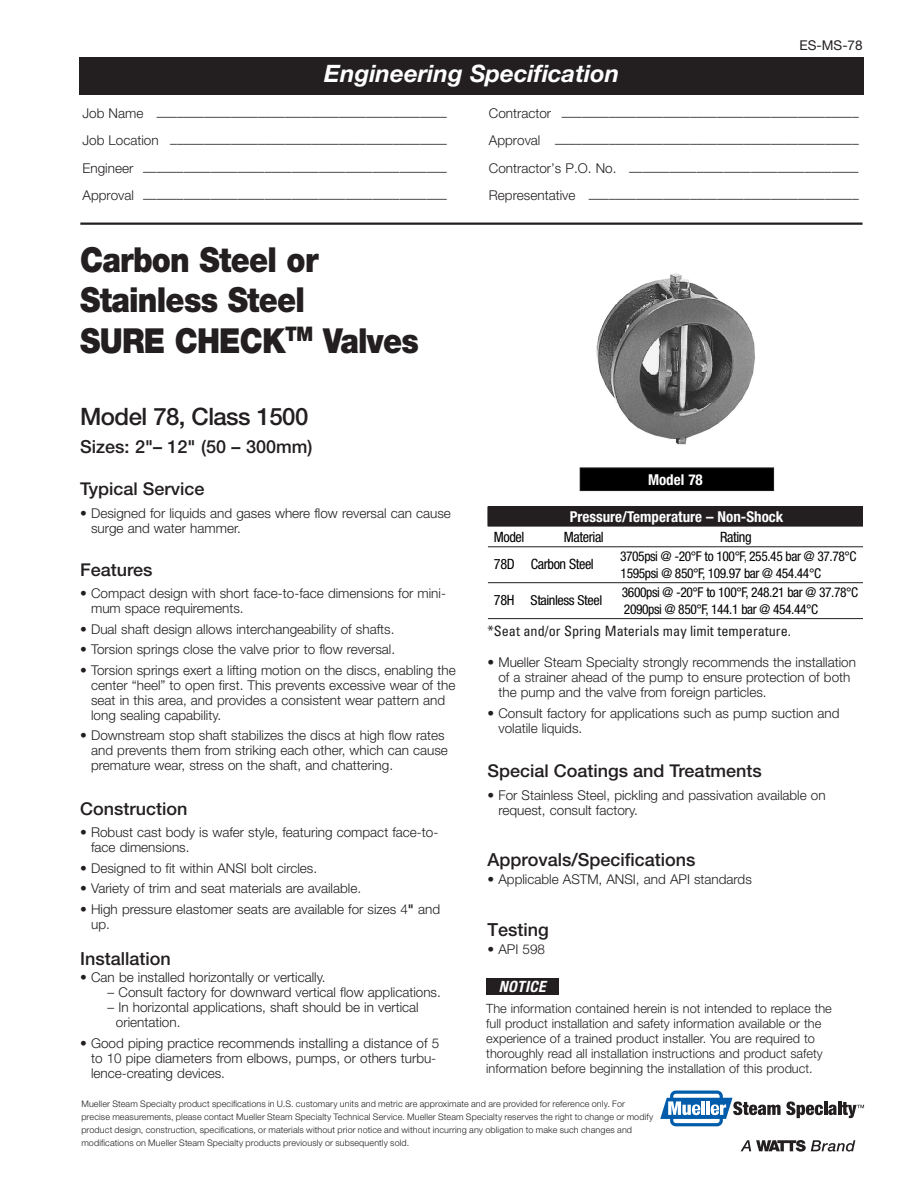
<style>
.page{position:relative;width:918px;height:1188px;background:#fff}
.page>*{position:absolute;margin:0;border:0;box-sizing:border-box;transform-origin:0 0}
._2_Head{font:900 34.5px/40.5px "Helvetica Neue LT Std";letter-spacing:-.025em;color:#231f20;scale:.88 1}
.Black_Box_Text{font:italic 700 24px "Helvetica Neue LT Std";color:#fff}
._2_Head-2{font:500 24px "Helvetica Neue LT Std";letter-spacing:-.025em;color:#231f20}
.Head_2{font:500 18px "Helvetica Neue LT Std";color:#231f20}
._2_Head-3{font:500 18px "Helvetica Neue LT Std";color:#231f20}
.Body{font:500 17.7px "Helvetica Neue LT Std";color:#231f20}
.body{font:italic 700 condensed 15.6px "Helvetica Neue LT Std";letter-spacing:.025em;color:#fff}
.Table_Head_1{font:700 condensed 15px "Helvetica Neue LT Std";color:#fff}
.wk_pressure_body{font:condensed 14.25px "Univers LT Std";color:#231f20}
.Rev_Table_subhead{font:condensed 14.25px "Helvetica Neue LT Std";letter-spacing:-.03em;color:#000}
.Rev_Table_body{font:condensed 14.25px "Helvetica Neue LT Std";letter-spacing:-.03em;color:#000}
.Rev_Table_body-2{font:condensed 13.65px "Helvetica Neue LT Std";letter-spacing:-.03em;color:#000;scale:1.04 1}
.body-2{font:300 13.5px/15px "Helvetica Neue LT Std";color:#231f20}
.Rev_Table_body-3{font:condensed 13.5px/17.1px "Helvetica Neue LT Std";letter-spacing:-.03em;color:#000}
.t1{font:13.5px "Helvetica Neue LT Std";color:#231f20}
.Notice_body{font:300 12.75px/15px "Helvetica Neue LT Std";color:#231f20}
.Body-2{font:300 9px/13.2px "Helvetica Neue LT Std";letter-spacing:.015em;color:#231f20}
.s1{font-weight:500}
.s2{font-family:"Univers LT Std";font-weight:700;color:#fff}
.s3{font-size:14.25px}
</style>
<div class="page">
<div style="left:80px;top:57px;width:784px;height:38px;background:#231f20"></div>
<div style="left:670px;top:1091px;width:53px;height:35px;border:3px solid #015dab;border-radius:4px"></div>
<svg style="left:660px;top:1098px;width:204px;height:21px"></svg>
<svg style="left:741px;top:1140px;width:114px;height:12px"></svg>
<div style="left:580px;top:468px;width:194px;height:23px;background:#000"></div>
<div style="left:580px;top:468px;width:194px;height:23px;border:1px solid #231f20"></div>
<hr style="left:80px;top:223px;width:783px;height:2px;background:#231f20">
<div style="left:486px;top:978px;width:72px;height:17px;background:#231f20"></div>
<img style="left:596px;top:273px;width:159px;height:172px">
<div style="left:488px;top:507px;width:377px;height:19px;background:#231f20"></div>
<hr style="left:488px;top:546px;width:378px;height:1px;background:#231f20">
<hr style="left:488px;top:582px;width:378px;height:1px;background:#231f20">
<hr style="left:488px;top:618px;width:378px;height:1px;background:#231f20">
<hr style="left:488px;top:506px;width:378px;height:1px;background:#231f20">
<hr style="left:488px;top:526px;width:378px;height:1px;background:#231f20">
<div style="left:863px;top:504px;width:8px;height:123px;background:#fff"></div>
<p class="Black_Box_Text" style="left:324px;top:59px;width:297px">Engineering Specification</p>
<p class="t1" style="left:800px;top:37px;width:65px">ES-MS-78</p>
<p class="body-2" style="left:82px;top:109px;width:366px">Job Name –––––––––––––––––––––––––––––––––––––––––––</p>
<p class="body-2" style="left:489px;top:109px;width:371px">Contractor ––––––––––––––––––––––––––––––––––––––––––––</p>
<p class="body-2" style="left:82px;top:136px;width:366px">Job Location –––––––––––––––––––––––––––––––––––––––––</p>
<p class="body-2" style="left:489px;top:136px;width:371px">Approval –––––––––––––––––––––––––––––––––––––––––––––</p>
<p class="body-2" style="left:82px;top:163px;width:366px">Engineer –––––––––––––––––––––––––––––––––––––––––––––</p>
<p class="body-2" style="left:489px;top:163px;width:371px">Contractor’s P.O. No. ––––––––––––––––––––––––––––––––––</p>
<p class="body-2" style="left:82px;top:190px;width:366px">Approval –––––––––––––––––––––––––––––––––––––––––––––</p>
<p class="body-2" style="left:489px;top:190px;width:371px">Representative ––––––––––––––––––––––––––––––––––––––––</p>
<p class="_2_Head" style="left:80px;top:239px;width:386px">Carbon Steel or<br>Stainless Steel<br>SURE CHECK<sup>TM</sup> Valves</p>
<p class="_2_Head-2" style="left:80px;top:402px;width:230px">Model 78, Class 1500</p>
<p class="_2_Head-3" style="left:80px;top:436px;width:234px">Sizes: 2"– 12" (50 – 300mm)</p>
<p class="Body" style="left:80px;top:479px;width:126px">Typical Service</p>
<p class="body-2" style="left:91px;top:505px;width:361px;text-indent:-11px">• Designed for liquids and gases where flow reversal can cause surge and water hammer.</p>
<p class="Body" style="left:80px;top:559px;width:74px">Features</p>
<p class="body-2" style="left:91px;top:586px;width:356px;text-indent:-11px">• Compact design with short face-to-face dimensions for mini&shy;mum space requirements.</p>
<p class="body-2" style="left:80px;top:621px;width:316px">• Dual shaft design allows interchangeability of shafts.</p>
<p class="body-2" style="left:80px;top:642px;width:316px">• Torsion springs close the valve prior to flow reversal.</p>
<p class="body-2" style="left:91px;top:662px;width:366px;text-indent:-11px">• Torsion springs exert a lifting motion on the discs, enabling the center “heel” to open first. This prevents excessive wear of the seat in this area, and provides a consistent wear pattern and long sealing capability.</p>
<p class="body-2" style="left:91px;top:728px;width:358px;text-indent:-11px">• Downstream stop shaft stabilizes the discs at high flow rates and prevents them from striking each other, which can cause premature wear, stress on the shaft, and chattering.</p>
<p class="Body" style="left:80px;top:798px;width:109px">Construction</p>
<p class="body-2" style="left:91px;top:824px;width:349px;text-indent:-11px">• Robust cast body is wafer style, featuring compact face-to&shy;face dimensions.</p>
<p class="body-2" style="left:80px;top:860px;width:238px">• Designed to fit within ANSI bolt circles.</p>
<p class="body-2" style="left:80px;top:881px;width:282px">• Variety of trim and seat materials are available.</p>
<p class="body-2" style="left:91px;top:901px;width:350px;text-indent:-11px">• High pressure elastomer seats are available for sizes 4<span class="s1">"</span> and up.</p>
<p class="Head_2" style="left:80px;top:948px;width:92px">Installation</p>
<p class="body-2" style="left:80px;top:970px;width:247px">• Can be installed horizontally or vertically.</p>
<p class="body-2" style="left:108px;top:985px;width:335px">– Consult factory for downward vertical flow applications.</p>
<p class="body-2" style="left:116px;top:1000px;width:304px;text-indent:-8px">– In horizontal applications, shaft should be in vertical orientation.</p>
<p class="body-2" style="left:91px;top:1035px;width:350px;text-indent:-11px">• Good piping practice recommends installing a distance of 5 to 10 pipe diameters from elbows, pumps, or others turbu&shy;lence-creating devices.</p>
<p class="Table_Head_1" style="left:648px;top:470px;width:56px">Model 78</p>
<p class="Table_Head_1" style="left:570px;top:507px;width:215px">Pressure/Temperature – Non-Shock</p>
<p class="Rev_Table_subhead" style="left:494px;top:528px;width:32px">Model</p>
<p class="Rev_Table_subhead" style="left:564px;top:528px;width:41px">Material</p>
<p class="Rev_Table_subhead" style="left:720px;top:528px;width:37px">Rating<span class="s2">-</span></p>
<p class="Rev_Table_body" style="left:494px;top:555px;width:101px">78D Carbon Steel</p>
<p class="Rev_Table_body-3" style="left:620px;top:548px;width:238px">3705psi @ -20°F to 100°F, 255.45 bar @ 37.78°C<br>1595psi @ 850°F, 109.97 bar @ 454.44°C</p>
<p class="Rev_Table_body-2" style="left:494px;top:592px;width:106px"><span class="s3">78H</span> Stainless Steel</p>
<p class="Rev_Table_body-3" style="left:622px;top:584px;width:238px">3600psi @ -20°F to 100°F, 248.21 bar @ 37.78°C<br>2090psi @ 850°F, 144.1 bar @ 454.44°C</p>
<p class="wk_pressure_body" style="left:488px;top:622px;width:305px">*Seat and/or Spring Materials may limit temperature.</p>
<p class="body-2" style="left:498px;top:655px;width:359px;text-indent:-11px">• Mueller Steam Specialty strongly recommends the installation of a strainer ahead of the pump to ensure protection of both the pump and the valve from foreign particles.</p>
<p class="body-2" style="left:498px;top:705px;width:343px;text-indent:-11px">• Consult factory for applications such as pump suction and volatile liquids.</p>
<p class="Body" style="left:488px;top:761px;width:276px">Special Coatings and Treatments</p>
<p class="body-2" style="left:498px;top:787px;width:329px;text-indent:-11px">• For Stainless Steel, pickling and passivation available on request, consult factory.</p>
<p class="Head_2" style="left:488px;top:849px;width:210px">Approvals/Specifications</p>
<p class="body-2" style="left:488px;top:871px;width:266px">• Applicable ASTM, ANSI, and API standards</p>
<p class="Head_2" style="left:488px;top:919px;width:63px">Testing</p>
<p class="body-2" style="left:488px;top:941px;width:59px">• API 598</p>
<p class="body" style="left:499px;top:977px;width:48px">NOTICE</p>
<p class="Notice_body" style="left:486px;top:1001px;width:347px">The information contained herein is not intended to replace the full product installation and safety information available or the experience of a trained product installer. You are required to thoroughly read all installation instructions and product safety information before beginning the installation of this product.</p>
<p class="Body-2" style="left:81px;top:1097px;width:574px">Mueller Steam Specialty product specifications in U.S. customary units and metric are approximate and are provided for reference only. For precise measurements, please contact Mueller Steam Specialty Technical Service. Mueller Steam Specialty reserves the right to change or modify product design, construction, specifications, or materials without prior notice and without incurring any obligation to make such changes and modifications on Mueller Steam Specialty products previously or subsequently sold.</p>
</div>
